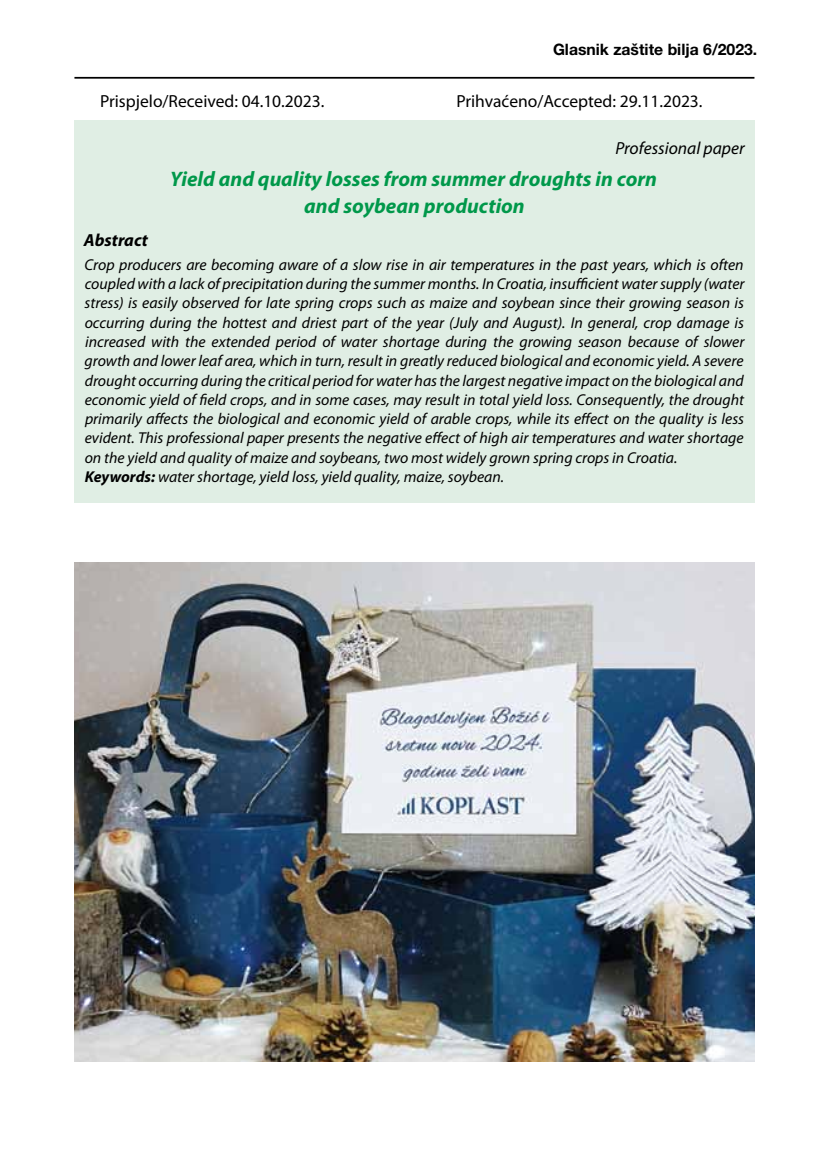
<style>
.page{position:relative;width:819px;height:1166px;background:#fff}
.page>*{position:absolute;margin:0;border:0;box-sizing:border-box;transform-origin:0 0}
.t1{font:italic 700 21px/27.5px "Myriad Pro";color:#00984a;text-align:center}
.t2{font:17.5px "Myriad Pro";color:#000}
.t3{font:italic 17.5px "Myriad Pro";color:#000}
.t4{font:italic 700 17.5px "Myriad Pro";color:#000}
.t5{font:italic 15.75px/19.2px "Myriad Pro";color:#000}
.t6{font:700 15.75px "Helvetica Neue LT Pro";color:#000}
.s1{font-weight:700}
</style>
<div class="page">
<hr style="left:74px;top:77px;width:680px;height:2px;background:#000">
<div style="left:74px;top:120px;width:680px;height:382px;background:#e0eee4"></div>
<img style="left:74px;top:562px;width:680px;height:500px">
<p class="t6" style="left:553px;top:40px;width:206px">Glasnik zaštite bilja 6/2023.</p>
<p class="t2" style="left:100px;top:91px;width:226px">Prispjelo/Received: 04.10.2023.</p>
<p class="t2" style="left:456px;top:91px;width:248px">Prihvaćeno/Accepted: 29.11.2023.</p>
<p class="t3" style="left:615px;top:137px;width:131px">Professional paper</p>
<h1 class="t1" style="left:170px;top:164px;width:488px">Yield and quality losses from summer droughts in corn and soybean production</h1>
<p class="t4" style="left:84px;top:228px;width:66px">Abstract</p>
<p class="t5" style="left:84px;top:255px;width:661px">Crop producers are becoming aware of a slow rise in air temperatures in the past years, which is often coupled with a lack of precipitation during the summer months. In Croatia, insufficient water supply (water stress) is easily observed for late spring crops such as maize and soybean since their growing season is occurring during the hottest and driest part of the year (July and August). In general, crop damage is increased with the extended period of water shortage during the growing season because of slower growth and lower leaf area, which in turn, result in greatly reduced biological and economic yield. A severe drought occurring during the critical period for water has the largest negative impact on the biological and economic yield of field crops, and in some cases, may result in total yield loss. Consequently, the drought primarily affects the biological and economic yield of arable crops, while its effect on the quality is less evident. This professional paper presents the negative effect of high air temperatures and water shortage on the yield and quality of maize and soybeans, two most widely grown spring crops in Croatia.<br><span class="s1">Keywords:</span> water shortage, yield loss, yield quality, maize, soybean.</p>
</div>
